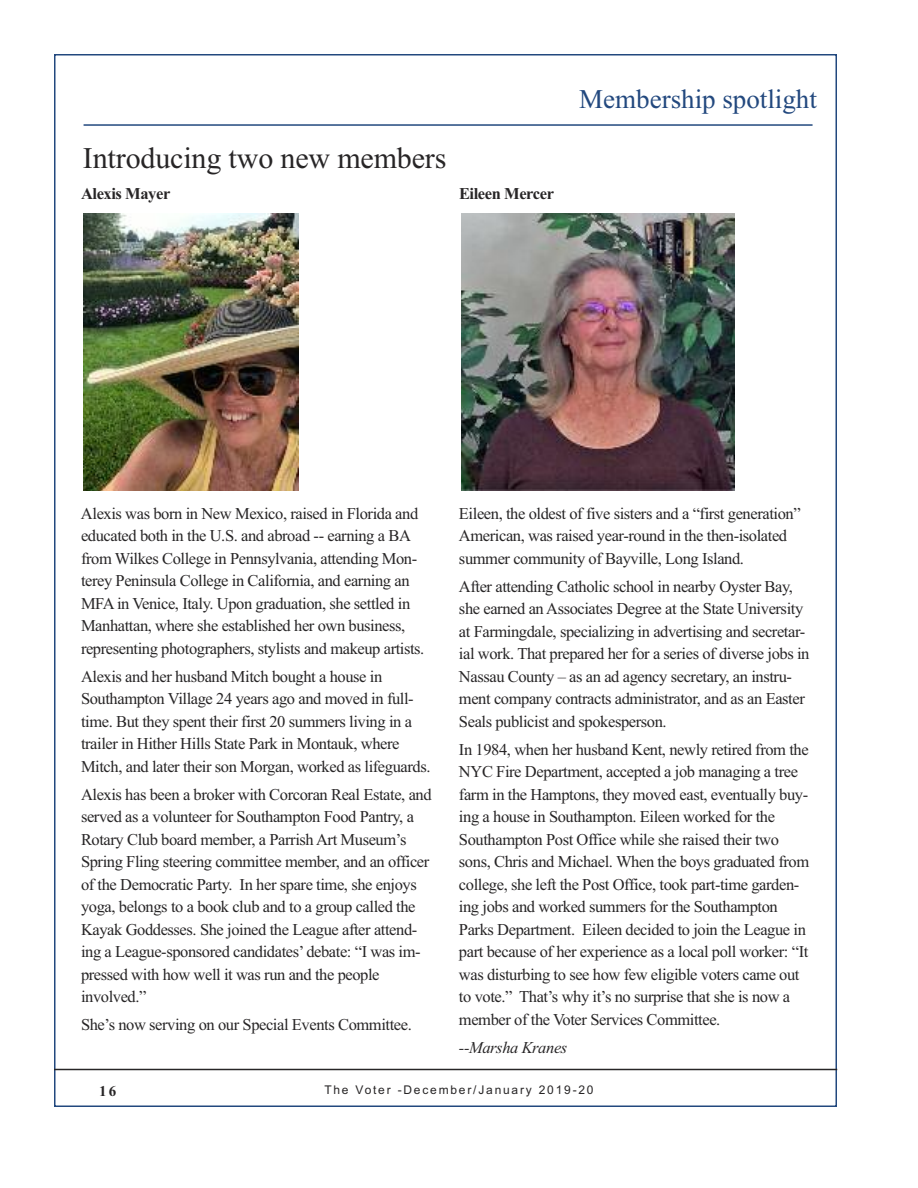
<style>
.page{position:relative;width:918px;height:1188px;background:#fff}
.page>*{position:absolute;margin:0;border:0;box-sizing:border-box;transform-origin:0 0}
.t1{font:30px "Times New Roman";letter-spacing:-.005em;color:#272526}
.t2{font:27px "Times New Roman";color:#22487e}
.t3{font:16.5px/22.5px "Times New Roman";letter-spacing:-.025em;color:#272526}
.t4{font:700 16.5px "Times New Roman";letter-spacing:-.025em;color:#272526}
.t5{font:italic 16.5px "Times New Roman";letter-spacing:-.025em;color:#272526}
.t6{font:700 15px "Times New Roman";color:#272526}
.t7{font:12px "Arial";letter-spacing:.15em;color:#272526}
</style>
<div class="page">
<hr style="left:54px;top:1069px;width:783px;height:1px;background:#272526">
<hr style="left:84px;top:124px;width:729px;height:2px;background:#22487e">
<img style="left:84px;top:214px;width:214px;height:276px">
<img style="left:462px;top:214px;width:273px;height:276px">
<h1 class="t1" style="left:83px;top:140px;width:365px">Introducing two new members</h1>
<p class="t4" style="left:81px;top:183px;width:91px">Alexis Mayer</p>
<p class="t4" style="left:459px;top:183px;width:97px">Eileen Mercer</p>
<h2 class="t2" style="left:579px;top:83px;width:239px">Membership spotlight</h2>
<p class="t3" style="left:81px;top:502px;width:345px">Alexis was born in New Mexico, raised in Florida and educated both in the U.S. and abroad -- earning a BA from Wilkes College in Pennsylvania, attending Mon&shy;terey Peninsula College in California, and earning an MFA in Venice, Italy. Upon graduation, she settled in Manhattan, where she established her own business, representing photographers, stylists and makeup artists.</p>
<p class="t3" style="left:81px;top:665px;width:351px">Alexis and her husband Mitch bought a house in Southampton Village 24 years ago and moved in full&shy;time. But they spent their first 20 summers living in a trailer in Hither Hills State Park in Montauk, where Mitch, and later their son Morgan, worked as lifeguards.</p>
<p class="t3" style="left:81px;top:783px;width:352px">Alexis has been a broker with Corcoran Real Estate, and served as a volunteer for Southampton Food Pantry, a Rotary Club board member, a Parrish Art Museum’s Spring Fling steering committee member, and an officer of the Democratic Party. In her spare time, she enjoys yoga, belongs to a book club and to a group called the Kayak Goddesses. She joined the League after attend&shy;ing a League-sponsored candidates’ debate: “I was im&shy;pressed with how well it was run and the people involved.”</p>
<p class="t3" style="left:81px;top:1013px;width:332px">She’s now serving on our Special Events Committee.</p>
<p class="t3" style="left:459px;top:502px;width:343px">Eileen, the oldest of five sisters and a “first generation”<br>American, was raised year-round in the then-isolated summer community of Bayville, Long Island.</p>
<p class="t3" style="left:459px;top:575px;width:352px">After attending Catholic school in nearby Oyster Bay, she earned an Associates Degree at the State University at Farmingdale, specializing in advertising and secretar&shy;ial work. That prepared her for a series of diverse jobs in Nassau County – as an ad agency secretary, an instru&shy;ment company contracts administrator, and as an Easter Seals publicist and spokesperson.</p>
<p class="t3" style="left:459px;top:738px;width:352px">In 1984, when her husband Kent, newly retired from the NYC Fire Department, accepted a job managing a tree farm in the Hamptons, they moved east, eventually buy&shy;ing a house in Southampton. Eileen worked for the Southampton Post Office while she raised their two sons, Chris and Michael. When the boys graduated from college, she left the Post Office, took part-time garden&shy;ing jobs and worked summers for the Southampton Parks Department. Eileen decided to join the League in part because of her experience as a local poll worker: “It was disturbing to see how few eligible voters came out to vote.” That’s why it’s no surprise that she is now a member of the Voter Services Committee.</p>
<p class="t5" style="left:459px;top:1037px;width:110px">--Marsha Kranes</p>
<p class="t6" style="left:99px;top:1082px;width:19px">16</p>
<p class="t7" style="left:324px;top:1083px;width:271px">The Voter -December/January 2019-20</p>
</div>
